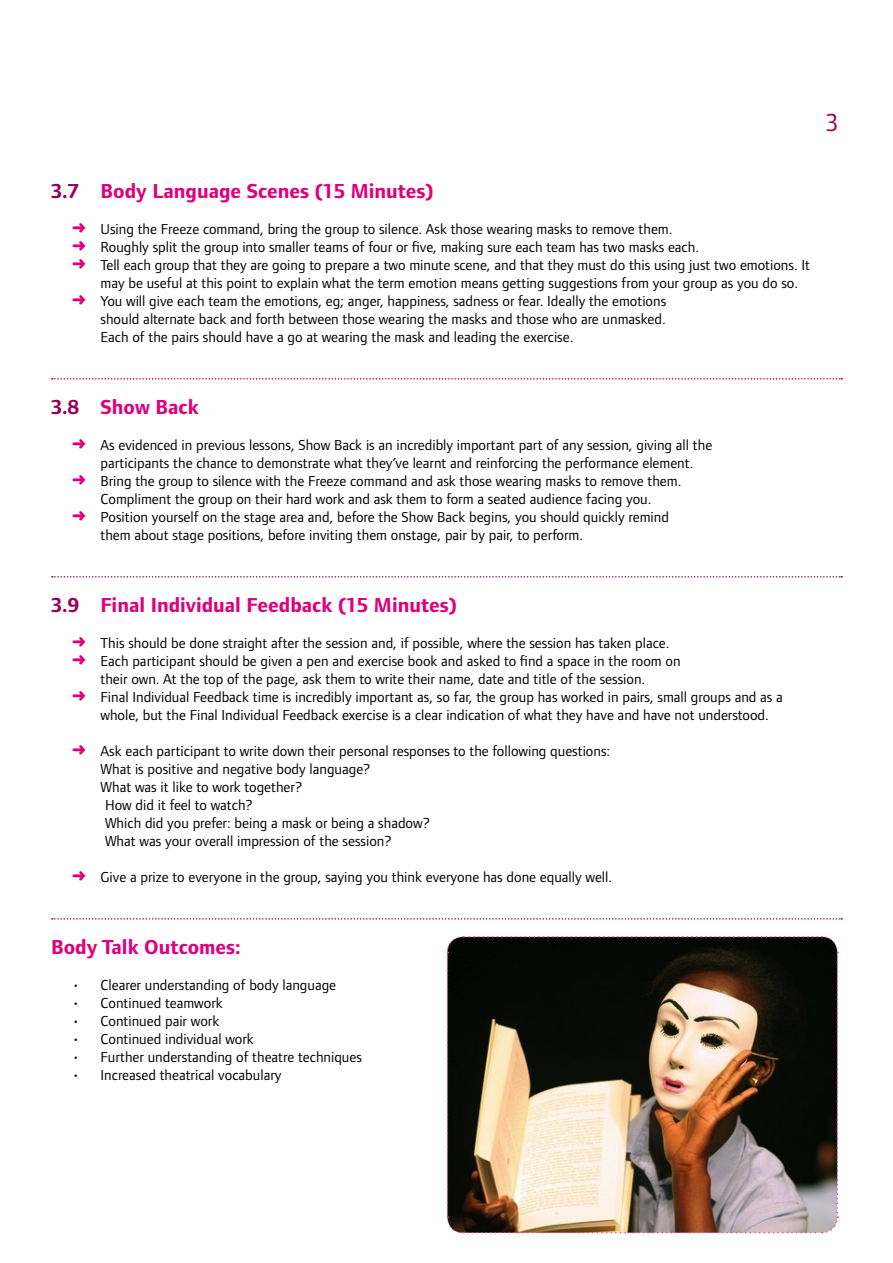
<style>
.page{position:relative;width:893px;height:1263px;background:#fff}
.page>*{position:absolute;margin:0;border:0;box-sizing:border-box;transform-origin:0 0}
.t1{font:27px "Foundry Form Sans Book SC";color:#990057}
.t2{font:700 21px "Foundry Form Sans";color:#df007c}
.t3{font:15px "Foundry Form Sans";color:#000}
.s1{color:#990057}
.s2{color:#df007c}
</style>
<div class="page">
<svg style="left:52px;top:378px;width:790px;height:1px"></svg>
<svg style="left:52px;top:576px;width:790px;height:1px"></svg>
<svg style="left:52px;top:918px;width:790px;height:1px"></svg>
<img style="left:446px;top:936px;width:393px;height:298px">
<h1 class="t1" style="left:826px;top:103px;width:13px">3</h1>
<h2 class="t2" style="left:51px;top:179px;width:384px"><span class="s1">3.7</span> Body Language Scenes (15 Minutes)</h2>
<p class="t3" style="left:72px;top:221px;width:602px"><span class="s2">➜</span> Using the Freeze command, bring the group to silence. Ask those wearing masks to remove them.</p>
<p class="t3" style="left:72px;top:239px;width:628px"><span class="s2">➜</span> Roughly split the group into smaller teams of four or five, making sure each team has two masks each.</p>
<p class="t3" style="left:72px;top:257px;width:739px"><span class="s2">➜</span> Tell each group that they are going to prepare a two minute scene, and that they must do this using just two emotions. It</p>
<p class="t3" style="left:101px;top:275px;width:699px">may be useful at this point to explain what the term emotion means getting suggestions from your group as you do so.</p>
<p class="t3" style="left:72px;top:293px;width:595px"><span class="s2">➜</span> You will give each team the emotions, eg; anger, happiness, sadness or fear. Ideally the emotions</p>
<p class="t3" style="left:101px;top:311px;width:567px">should alternate back and forth between those wearing the masks and those who are unmasked.</p>
<p class="t3" style="left:101px;top:329px;width:474px">Each of the pairs should have a go at wearing the mask and leading the exercise.</p>
<h2 class="t2" style="left:51px;top:395px;width:149px"><span class="s1">3.8</span> Show Back</h2>
<p class="t3" style="left:72px;top:437px;width:641px"><span class="s2">➜</span> As evidenced in previous lessons, Show Back is an incredibly important part of any session, giving all the</p>
<p class="t3" style="left:101px;top:455px;width:594px">participants the chance to demonstrate what they’ve learnt and reinforcing the performance element.</p>
<p class="t3" style="left:72px;top:473px;width:611px"><span class="s2">➜</span> Bring the group to silence with the Freeze command and ask those wearing masks to remove them.</p>
<p class="t3" style="left:101px;top:491px;width:552px">Compliment the group on their hard work and ask them to form a seated audience facing you.</p>
<p class="t3" style="left:72px;top:509px;width:598px"><span class="s2">➜</span> Position yourself on the stage area and, before the Show Back begins, you should quickly remind</p>
<p class="t3" style="left:101px;top:527px;width:484px">them about stage positions, before inviting them onstage, pair by pair, to perform.</p>
<h2 class="t2" style="left:51px;top:593px;width:407px"><span class="s1">3.9</span> Final Individual Feedback (15 Minutes)</h2>
<p class="t3" style="left:72px;top:635px;width:599px"><span class="s2">➜</span> This should be done straight after the session and, if possible, where the session has taken place.</p>
<p class="t3" style="left:72px;top:653px;width:610px"><span class="s2">➜</span> Each participant should be given a pen and exercise book and asked to find a space in the room on</p>
<p class="t3" style="left:101px;top:671px;width:546px">their own. At the top of the page, ask them to write their name, date and title of the session.</p>
<p class="t3" style="left:72px;top:689px;width:712px"><span class="s2">➜</span> Final Individual Feedback time is incredibly important as, so far, the group has worked in pairs, small groups and as a</p>
<p class="t3" style="left:101px;top:707px;width:670px">whole, but the Final Individual Feedback exercise is a clear indication of what they have and have not understood.</p>
<p class="t3" style="left:72px;top:743px;width:539px"><span class="s2">➜</span> Ask each participant to write down their personal responses to the following questions:</p>
<p class="t3" style="left:101px;top:761px;width:271px">What is positive and negative body language?</p>
<p class="t3" style="left:101px;top:779px;width:203px">What was it like to work together?</p>
<p class="t3" style="left:105px;top:797px;width:149px">How did it feel to watch?</p>
<p class="t3" style="left:105px;top:815px;width:326px">Which did you prefer: being a mask or being a shadow?</p>
<p class="t3" style="left:105px;top:833px;width:288px">What was your overall impression of the session?</p>
<p class="t3" style="left:72px;top:869px;width:541px"><span class="s2">➜</span> Give a prize to everyone in the group, saying you think everyone has done equally well.</p>
<h2 class="t2" style="left:51px;top:935px;width:191px">Body Talk Outcomes:</h2>
<p class="t3" style="left:72px;top:977px;width:265px">• Clearer understanding of body language</p>
<p class="t3" style="left:72px;top:995px;width:152px">• Continued teamwork</p>
<p class="t3" style="left:72px;top:1013px;width:149px">• Continued pair work</p>
<p class="t3" style="left:72px;top:1031px;width:183px">• Continued individual work</p>
<p class="t3" style="left:72px;top:1049px;width:291px">• Further understanding of theatre techniques</p>
<p class="t3" style="left:72px;top:1067px;width:211px">• Increased theatrical vocabulary</p>
</div>
